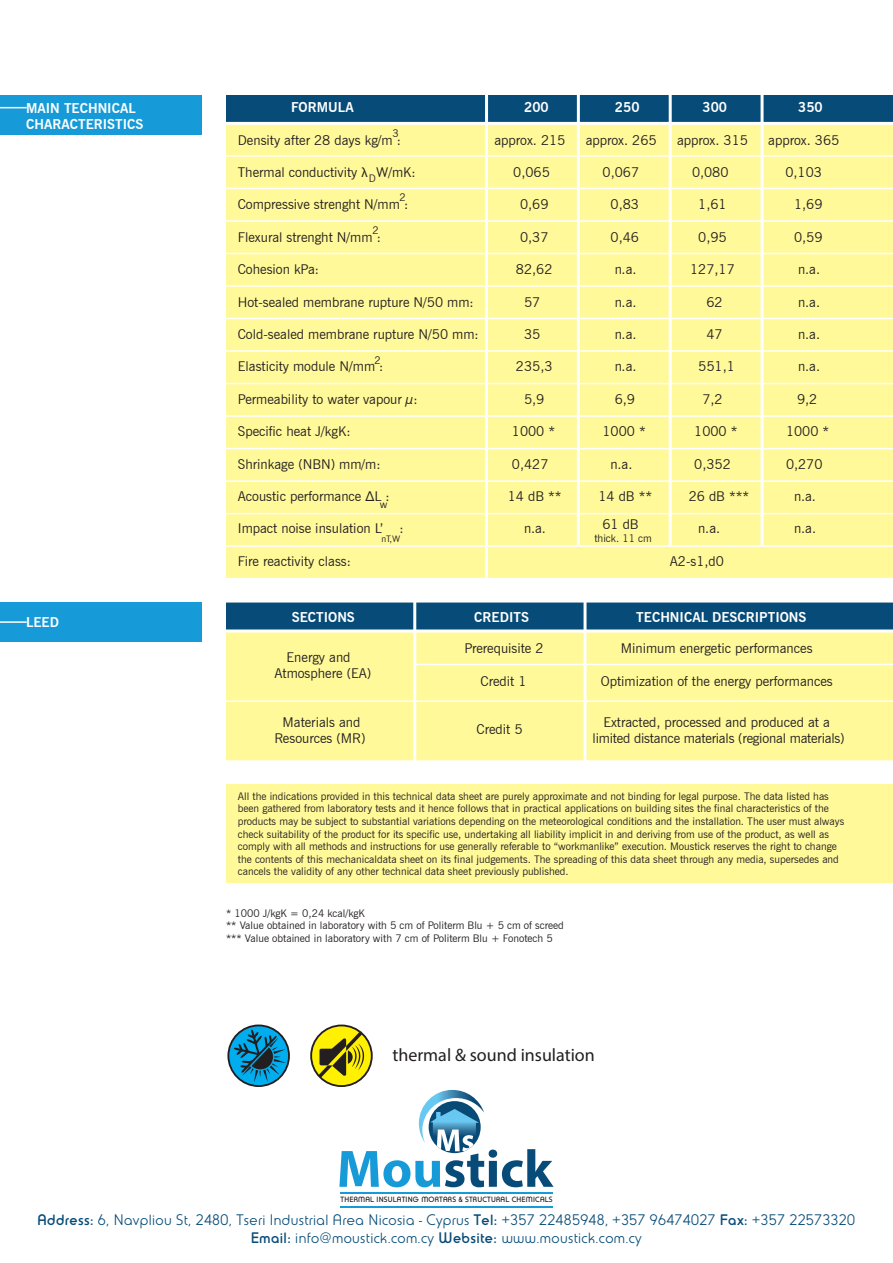
<style>
.page{position:relative;width:893px;height:1263px;background:#fff}
.page>*{position:absolute;margin:0;border:0;box-sizing:border-box;transform-origin:0 0}
.t1{font:18px "Myriad Pro";color:#231f20}
.t2{font:15px/18px "PF Universal";letter-spacing:.025em;color:#074c79;text-align:center}
.t3{font:13.5px/16.2px "News Gothic BT";color:#231f20;text-align:center}
.t4{font:700 13.5px/16.2px "News Gothic BT";color:#fff}
.t5{font:10.5px/12.6px "News Gothic BT";color:#231f20}
.t6{font:9px "News Gothic BT";color:#231f20}
.t7{font:500 7.5px "PF Universal";letter-spacing:.025em;color:#231f20}
.s1{font-family:"Myriad Pro"}
.s2{font-weight:500}
</style>
<div class="page">
<div style="left:226px;top:600px;width:667px;height:161px;background:#fff99a"></div>
<div style="left:226px;top:92px;width:667px;height:487px;background:#fff99a"></div>
<div style="left:226px;top:95px;width:667px;height:28px;background:#074c79"></div>
<div style="left:0;top:95px;width:202px;height:39px;background:#179bd8"></div>
<hr style="left:226px;top:253px;width:667px;height:1px;background:#fff">
<hr style="left:226px;top:155px;width:667px;height:2px;background:#fff">
<hr style="left:226px;top:188px;width:667px;height:1px;background:#fff">
<hr style="left:226px;top:220px;width:667px;height:2px;background:#fff">
<hr style="left:485px;top:94px;width:3px;height:485px;background:#fff">
<hr style="left:226px;top:92px;width:667px;height:3px;background:#fff">
<hr style="left:577px;top:94px;width:3px;height:452px;background:#fff">
<hr style="left:669px;top:94px;width:3px;height:452px;background:#fff">
<hr style="left:760px;top:94px;width:3px;height:452px;background:#fff">
<hr style="left:226px;top:122px;width:667px;height:3px;background:#fff">
<hr style="left:226px;top:383px;width:667px;height:1px;background:#fff">
<hr style="left:226px;top:285px;width:667px;height:2px;background:#fff">
<hr style="left:226px;top:318px;width:667px;height:1px;background:#fff">
<hr style="left:226px;top:350px;width:667px;height:2px;background:#fff">
<hr style="left:226px;top:513px;width:667px;height:1px;background:#fff">
<hr style="left:226px;top:415px;width:667px;height:2px;background:#fff">
<hr style="left:226px;top:448px;width:667px;height:1px;background:#fff">
<hr style="left:226px;top:480px;width:667px;height:2px;background:#fff">
<hr style="left:226px;top:545px;width:667px;height:2px;background:#fff">
<hr style="left:226px;top:578px;width:667px;height:1px;background:#fff">
<div style="left:0;top:603px;width:202px;height:39px;background:#179bd8"></div>
<div style="left:226px;top:602px;width:667px;height:29px;background:#074c79"></div>
<hr style="left:226px;top:760px;width:667px;height:2px;background:#fff">
<hr style="left:226px;top:700px;width:667px;height:2px;background:#fff">
<hr style="left:415px;top:664px;width:478px;height:1px;background:#fff">
<hr style="left:413px;top:602px;width:3px;height:159px;background:#fff">
<hr style="left:226px;top:599px;width:667px;height:3px;background:#fff">
<hr style="left:584px;top:602px;width:2px;height:159px;background:#fff">
<hr style="left:226px;top:629px;width:667px;height:3px;background:#fff">
<div style="left:226px;top:784px;width:667px;height:99px;background:#fff99a"></div>
<svg style="left:0;top:107px;width:27px;height:1px"></svg>
<hr style="left:0;top:621px;width:27px;height:2px;background:#fff">
<hr style="left:340px;top:1192px;width:213px;height:2px;background:#179bd8">
<hr style="left:340px;top:1206px;width:213px;height:1px;background:#179bd8">
<svg style="left:227px;top:1024px;width:63px;height:63px"></svg>
<svg style="left:310px;top:1024px;width:244px;height:163px"></svg>
<p class="t4" style="left:26px;top:100px;width:119px">MAIN TECHNICAL<br>CHARACTERISTICS</p>
<p class="t4" style="left:291px;top:99px;width:64px">FORMULA</p>
<p class="t4" style="left:524px;top:99px;width:26px">200</p>
<p class="t4" style="left:615px;top:99px;width:26px">250</p>
<p class="t4" style="left:702px;top:99px;width:26px">300</p>
<p class="t4" style="left:798px;top:99px;width:26px">350</p>
<p class="t3" style="left:238px;top:132px;width:165px">Density after 28 days kg/m :</p>
<p class="t3" style="left:494px;top:132px;width:72px">approx. 215</p>
<p class="t3" style="left:586px;top:132px;width:72px">approx. 265</p>
<p class="t3" style="left:677px;top:132px;width:72px">approx. 315</p>
<p class="t3" style="left:768px;top:132px;width:72px">approx. 365</p>
<p class="t3" style="left:238px;top:164px;width:179px">Thermal conductivity <span class="s1">λ</span> W/mK:</p>
<p class="t3" style="left:513px;top:164px;width:38px">0,065</p>
<p class="t3" style="left:603px;top:164px;width:38px">0,067</p>
<p class="t3" style="left:692px;top:164px;width:38px">0,080</p>
<p class="t3" style="left:785px;top:164px;width:38px">0,103</p>
<p class="t3" style="left:238px;top:196px;width:172px">Compressive strenght N/mm :</p>
<p class="t3" style="left:520px;top:196px;width:30px">0,69</p>
<p class="t3" style="left:611px;top:196px;width:30px">0,83</p>
<p class="t3" style="left:698px;top:196px;width:30px">1,61</p>
<p class="t3" style="left:794px;top:196px;width:30px">1,69</p>
<p class="t3" style="left:238px;top:229px;width:145px">Flexural strenght N/mm :</p>
<p class="t3" style="left:520px;top:229px;width:30px">0,37</p>
<p class="t3" style="left:611px;top:229px;width:30px">0,46</p>
<p class="t3" style="left:698px;top:229px;width:30px">0,95</p>
<p class="t3" style="left:794px;top:229px;width:30px">0,59</p>
<p class="t3" style="left:238px;top:261px;width:83px">Cohesion kPa:</p>
<p class="t3" style="left:516px;top:261px;width:38px">82,62</p>
<p class="t3" style="left:615px;top:261px;width:23px">n.a.</p>
<p class="t3" style="left:690px;top:261px;width:46px">127,17</p>
<p class="t3" style="left:798px;top:261px;width:23px">n.a.</p>
<p class="t3" style="left:238px;top:294px;width:237px">Hot-sealed membrane rupture N/50 mm:</p>
<p class="t3" style="left:524px;top:294px;width:18px">57</p>
<p class="t3" style="left:615px;top:294px;width:23px">n.a.</p>
<p class="t3" style="left:706px;top:294px;width:18px">62</p>
<p class="t3" style="left:798px;top:294px;width:23px">n.a.</p>
<p class="t3" style="left:238px;top:326px;width:242px">Cold-sealed membrane rupture N/50 mm:</p>
<p class="t3" style="left:524px;top:326px;width:18px">35</p>
<p class="t3" style="left:615px;top:326px;width:23px">n.a.</p>
<p class="t3" style="left:706px;top:326px;width:18px">47</p>
<p class="t3" style="left:798px;top:326px;width:23px">n.a.</p>
<p class="t3" style="left:238px;top:358px;width:147px">Elasticity module N/mm :</p>
<p class="t3" style="left:516px;top:358px;width:38px">235,3</p>
<p class="t3" style="left:615px;top:358px;width:23px">n.a.</p>
<p class="t3" style="left:698px;top:358px;width:38px">551,1</p>
<p class="t3" style="left:798px;top:358px;width:23px">n.a.</p>
<p class="t3" style="left:238px;top:391px;width:181px">Permeability to water vapour µ:</p>
<p class="t3" style="left:524px;top:391px;width:22px">5,9</p>
<p class="t3" style="left:615px;top:391px;width:22px">6,9</p>
<p class="t3" style="left:702px;top:391px;width:22px">7,2</p>
<p class="t3" style="left:797px;top:391px;width:22px">9,2</p>
<p class="t3" style="left:238px;top:423px;width:114px">Specific heat J/kgK:</p>
<p class="t3" style="left:512px;top:423px;width:45px">1000 *</p>
<p class="t3" style="left:602px;top:423px;width:45px">1000 *</p>
<p class="t3" style="left:694px;top:423px;width:45px">1000 *</p>
<p class="t3" style="left:786px;top:423px;width:45px">1000 *</p>
<p class="t3" style="left:238px;top:456px;width:144px">Shrinkage (NBN) mm/m:</p>
<p class="t3" style="left:512px;top:456px;width:38px">0,427</p>
<p class="t3" style="left:611px;top:456px;width:23px">n.a.</p>
<p class="t3" style="left:694px;top:456px;width:38px">0,352</p>
<p class="t3" style="left:786px;top:456px;width:38px">0,270</p>
<p class="t3" style="left:238px;top:488px;width:153px">Acoustic performance ∆L :</p>
<p class="t3" style="left:508px;top:488px;width:55px">14 dB **</p>
<p class="t3" style="left:598px;top:488px;width:55px">14 dB **</p>
<p class="t3" style="left:689px;top:488px;width:62px">26 dB ***</p>
<p class="t3" style="left:794px;top:488px;width:23px">n.a.</p>
<p class="t3" style="left:238px;top:520px;width:167px">Impact noise insulation L’ :</p>
<p class="t3" style="left:524px;top:520px;width:23px">n.a.</p>
<p class="t3" style="left:698px;top:520px;width:23px">n.a.</p>
<p class="t3" style="left:794px;top:520px;width:23px">n.a.</p>
<p class="t3" style="left:238px;top:553px;width:115px">Fire reactivity class:</p>
<p class="t3" style="left:670px;top:553px;width:56px">A2-s1,d0</p>
<p class="t5" style="left:392px;top:127px;width:8px">3</p>
<p class="t5" style="left:369px;top:171px;width:9px">D</p>
<p class="t5" style="left:399px;top:191px;width:8px">2</p>
<p class="t5" style="left:372px;top:224px;width:8px">2</p>
<p class="t5" style="left:374px;top:353px;width:8px">2</p>
<p class="t5" style="left:380px;top:497px;width:9px">w</p>
<p class="t6" style="left:381px;top:533px;width:21px">nT,W</p>
<p class="t3" style="left:602px;top:516px;width:38px">61 dB</p>
<p class="t5" style="left:594px;top:532px;width:59px">thick. 11 cm</p>
<p class="t4" style="left:26px;top:614px;width:34px">LEED</p>
<p class="t4" style="left:292px;top:609px;width:65px">SECTIONS</p>
<p class="t4" style="left:474px;top:609px;width:56px">CREDITS</p>
<p class="t4" style="left:636px;top:609px;width:172px">TECHNICAL DESCRIPTIONS</p>
<p class="t3" style="left:274px;top:649px;width:98px;text-align:left;text-indent:12px">Energy and<br>Atmosphere (EA)</p>
<p class="t3" style="left:274px;top:713px;width:93px">Materials and<br>Resources (MR)</p>
<p class="t3" style="left:464px;top:640px;width:81px">Prerequisite 2</p>
<p class="t3" style="left:621px;top:640px;width:193px">Minimum energetic performances</p>
<p class="t3" style="left:481px;top:673px;width:47px">Credit 1</p>
<p class="t3" style="left:601px;top:673px;width:233px">Optimization of the energy performances</p>
<p class="t3" style="left:477px;top:721px;width:47px">Credit 5</p>
<p class="t3" style="left:592px;top:714px;width:254px">Extracted, processed and produced at a limited distance materials (regional materials)</p>
<p class="t5" style="left:238px;top:790px;width:608px">All the indications provided in this technical data sheet are purely approximate and not binding for legal purpose. The data listed has been gathered from laboratory tests and it hence follows that in practical applications on building sites the final characteristics of the products may be subject to substantial variations depending on the meteorological conditions and the installation. The user must always check suitability of the product for its specific use, undertaking all liability implicit in and deriving from use of the product, as well as comply with all methods and instructions for use generally referable to “workmanlike” execution. Moustick reserves the right to change the contents of this mechanicaldata sheet on its final judgements. The spreading of this data sheet through any media, supersedes and cancels the validity of any other technical data sheet previously published.</p>
<p class="t5" style="left:226px;top:906px;width:339px">* 1000 J/kgK = 0,24 kcal/kgK<br>** Value obtained in laboratory with 5 cm of Politerm Blu + 5 cm of screed *** Value obtained in laboratory with 7 cm of Politerm Blu + Fonotech 5</p>
<h1 class="t1" style="left:392px;top:1044px;width:204px">thermal &amp; sound insulation</h1>
<p class="t7" style="left:341px;top:1195px;width:213px">THERMAL INSULATING MORTARS &amp; STRUCTURAL CHEMICALS</p>
<h2 class="t2" style="left:38px;top:1211px;width:819px"><span class="s2">Address:</span> 6, Navpliou St, 2480, Tseri Industrial Area Nicosia - Cyprus <span class="s2">Tel:</span> +357 22485948, +357 96474027 <span class="s2">Fax:</span> +357 22573320<br><span class="s2">Email:</span> info@moustick.com.cy <span class="s2">Website:</span> www.moustick.com.cy</h2>
</div>
